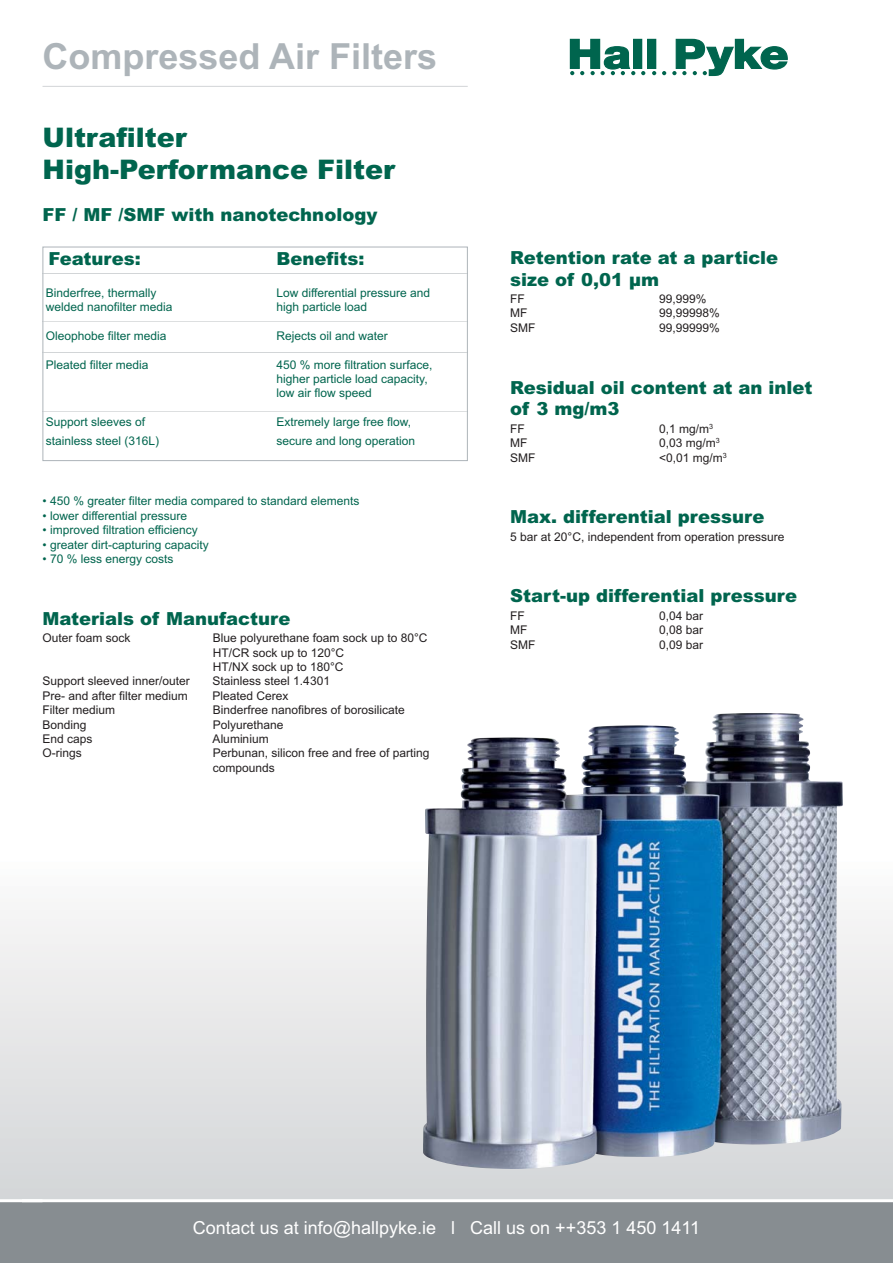
<style>
.page{position:relative;width:893px;height:1263px;background:#fff}
.page>*{position:absolute;margin:0;border:0;box-sizing:border-box;transform-origin:0 0}
.t1{font:700 36px "Arial";color:#adb4b9}
.t2{font:900 27px/32.4px "Arial";color:#00654e}
.t3{font:900 18px/21.6px "Arial";color:#00654e}
.t4{font:18px "Arial";color:#fff}
.t5{font:12px/14.4px "Arial";color:#00654e}
.t6{font:12px/14.4px "Arial";color:#231f20}
</style>
<div class="page">
<div style="left:0;top:859px;width:893px;height:349px;background:linear-gradient(to bottom,#fcfbfb,#d2d4d6)"></div>
<div style="left:0;top:1200px;width:893px;height:63px;background:#878d91"></div>
<hr style="left:0;top:1199px;width:893px;height:3px;background:#fff">
<div style="left:0;top:859px;width:21px;height:349px;background:linear-gradient(to bottom,#fcfbfb,#d2d4d6)"></div>
<div style="left:0;top:1200px;width:21px;height:63px;background:#878d91"></div>
<hr style="left:0;top:1199px;width:43px;height:3px;background:#fff">
<hr style="left:43px;top:86px;width:425px;height:1px;background:#d2d5d7">
<div style="left:43px;top:247px;width:425px;height:214px;border:1px solid #adb4b9"></div>
<hr style="left:43px;top:273px;width:424px;height:1px;background:#d2d5d7">
<hr style="left:43px;top:321px;width:424px;height:1px;background:#d2d5d7">
<hr style="left:43px;top:411px;width:424px;height:1px;background:#d2d5d7">
<hr style="left:43px;top:352px;width:424px;height:1px;background:#d2d5d7">
<img style="left:423px;top:737px;width:420px;height:431px">
<div style="left:634px;top:39px;width:8px;height:29px;background:#00654e"></div>
<div style="left:648px;top:39px;width:8px;height:29px;background:#00654e"></div>
<div style="left:647px;top:39px;width:9px;height:30px;border:1px solid #00654e"></div>
<svg style="left:569px;top:38px;width:66px;height:37px"></svg>
<svg style="left:641px;top:71px;width:4px;height:4px"></svg>
<svg style="left:652px;top:71px;width:4px;height:4px"></svg>
<svg style="left:662px;top:71px;width:4px;height:4px"></svg>
<svg style="left:672px;top:38px;width:116px;height:39px"></svg>
<h1 class="t1" style="left:43px;top:43px;width:396px">Compressed Air Filters</h1>
<h2 class="t2" style="left:43px;top:124px;width:354px">Ultrafilter<br>High-Performance Filter</h2>
<h3 class="t3" style="left:43px;top:206px;width:337px">FF / MF /SMF with nanotechnology</h3>
<h3 class="t3" style="left:49px;top:249px;width:94px">Features:</h3>
<h3 class="t3" style="left:277px;top:249px;width:90px">Benefits:</h3>
<p class="t5" style="left:46px;top:286px;width:112px">Binderfree, thermally</p>
<p class="t5" style="left:276px;top:286px;width:155px">Low differential pressure and</p>
<p class="t5" style="left:46px;top:301px;width:128px">welded nanofilter media</p>
<p class="t5" style="left:276px;top:301px;width:92px">high particle load</p>
<p class="t5" style="left:46px;top:329px;width:122px">Oleophobe filter media</p>
<p class="t5" style="left:276px;top:329px;width:113px">Rejects oil and water</p>
<p class="t5" style="left:46px;top:358px;width:104px">Pleated filter media</p>
<p class="t5" style="left:276px;top:358px;width:158px">450 % more filtration surface, higher particle load capacity, low air flow speed</p>
<p class="t5" style="left:46px;top:416px;width:101px">Support sleeves of</p>
<p class="t5" style="left:276px;top:416px;width:136px">Extremely large free flow,</p>
<p class="t5" style="left:46px;top:435px;width:115px">stainless steel (316L)</p>
<p class="t5" style="left:276px;top:435px;width:140px">secure and long operation</p>
<p class="t5" style="left:43px;top:495px;width:319px">• 450 % greater filter media compared to standard elements</p>
<p class="t5" style="left:43px;top:509px;width:146px">• lower differential pressure</p>
<p class="t5" style="left:43px;top:524px;width:157px">• improved filtration efficiency</p>
<p class="t5" style="left:43px;top:538px;width:168px">• greater dirt-capturing capacity</p>
<p class="t5" style="left:43px;top:553px;width:132px">• 70 % less energy costs</p>
<h3 class="t3" style="left:43px;top:609px;width:249px">Materials of Manufacture</h3>
<p class="t6" style="left:43px;top:632px;width:90px">Outer foam sock</p>
<p class="t6" style="left:213px;top:632px;width:216px">Blue polyurethane foam sock up to 80°C<br>HT/CR sock up to 120°C<br>HT/NX sock up to 180°C</p>
<p class="t6" style="left:43px;top:675px;width:149px">Support sleeved inner/outer</p>
<p class="t6" style="left:213px;top:675px;width:119px">Stainless steel 1.4301</p>
<p class="t6" style="left:43px;top:689px;width:147px">Pre- and after filter medium</p>
<p class="t6" style="left:213px;top:689px;width:78px">Pleated Cerex</p>
<p class="t6" style="left:43px;top:704px;width:74px">Filter medium</p>
<p class="t6" style="left:213px;top:704px;width:194px">Binderfree nanofibres of borosilicate</p>
<p class="t6" style="left:43px;top:718px;width:46px">Bonding</p>
<p class="t6" style="left:213px;top:718px;width:72px">Polyurethane</p>
<p class="t6" style="left:43px;top:733px;width:52px">End caps</p>
<p class="t6" style="left:213px;top:733px;width:58px">Aluminium</p>
<p class="t6" style="left:43px;top:747px;width:41px">O-rings</p>
<p class="t6" style="left:213px;top:747px;width:218px">Perbunan, silicon free and free of parting compounds</p>
<h3 class="t3" style="left:510px;top:249px;width:269px">Retention rate at a particle size of 0,01 μm</h3>
<p class="t6" style="left:510px;top:293px;width:16px">FF</p>
<p class="t6" style="left:659px;top:293px;width:49px">99,999%</p>
<p class="t6" style="left:510px;top:307px;width:19px">MF</p>
<p class="t6" style="left:659px;top:307px;width:62px">99,99998%</p>
<p class="t6" style="left:510px;top:322px;width:27px">SMF</p>
<p class="t6" style="left:659px;top:322px;width:62px">99,99999%</p>
<h3 class="t3" style="left:510px;top:378px;width:304px">Residual oil content at an inlet of 3 mg/m3</h3>
<p class="t6" style="left:510px;top:422px;width:16px">FF</p>
<p class="t6" style="left:659px;top:422px;width:55px">0,1 mg/m<sup>3</sup></p>
<p class="t6" style="left:510px;top:437px;width:19px">MF</p>
<p class="t6" style="left:659px;top:437px;width:62px">0,03 mg/m<sup>3</sup></p>
<p class="t6" style="left:510px;top:451px;width:27px">SMF</p>
<p class="t6" style="left:659px;top:451px;width:69px">&lt;0,01 mg/m<sup>3</sup></p>
<h3 class="t3" style="left:510px;top:508px;width:256px">Max. differential pressure</h3>
<p class="t6" style="left:510px;top:530px;width:276px">5 bar at 20°C, independent from operation pressure</p>
<h3 class="t3" style="left:510px;top:587px;width:288px">Start-up differential pressure</h3>
<p class="t6" style="left:510px;top:610px;width:16px">FF</p>
<p class="t6" style="left:659px;top:610px;width:46px">0,04 bar</p>
<p class="t6" style="left:510px;top:624px;width:19px">MF</p>
<p class="t6" style="left:659px;top:624px;width:46px">0,08 bar</p>
<p class="t6" style="left:510px;top:638px;width:27px">SMF</p>
<p class="t6" style="left:659px;top:638px;width:46px">0,09 bar</p>
<h3 class="t4" style="left:193px;top:1221px;width:509px">Contact us at info@hallpyke.ie l Call us on ++353 1 450 1411</h3>
</div>
